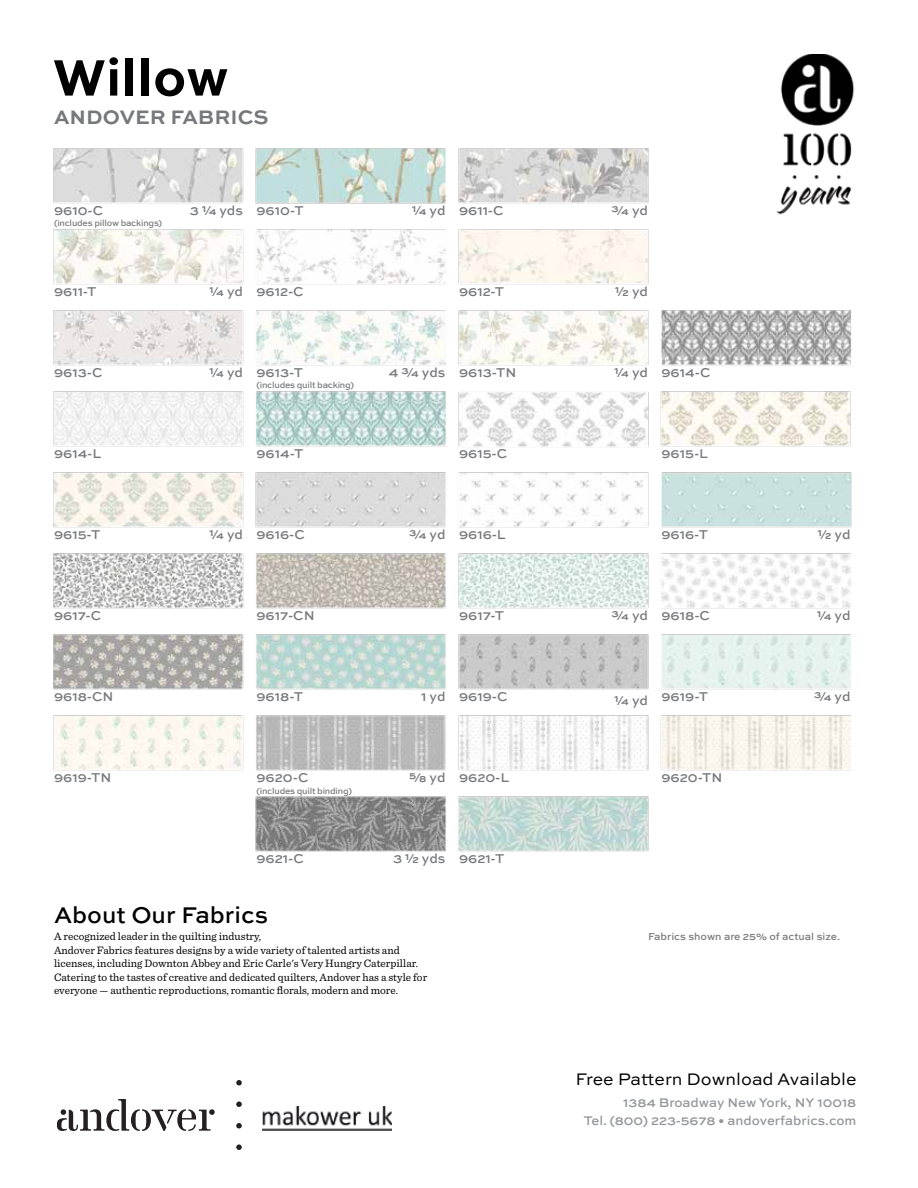
<style>
.page{position:relative;width:918px;height:1188px;background:#fff}
.page>*{position:absolute;margin:0;border:0;box-sizing:border-box;transform-origin:0 0}
.t1{font:700 54px "Sweet Sans Pro";color:#000}
.t2{font:500 24px "Sweet Sans Pro";color:#000}
.t3{font:700 20.55px "Sweet Sans Pro";color:#77787b}
.t4{font:17.7px "Sweet Sans Pro";color:#000}
.t5{font:500 13.5px "Sweet Sans Pro";color:#77787b}
.t6{font:500 13.2px/18px "Sweet Sans Pro";color:#939598;text-align:right}
.t7{font:11.25px/13.5px "Sentinel";color:#000}
.t8{font:500 10.5px "Sweet Sans Pro";color:#77787b}
.t9{font:500 9px "Sweet Sans Pro";letter-spacing:-.025em;color:#77787b}
</style>
<div class="page">
<svg style="left:236px;top:1144px;width:6px;height:6px"></svg>
<img style="left:780px;top:54px;width:75px;height:81px">
<img style="left:53px;top:135px;width:799px;height:996px">
<h1 class="t1" style="left:52px;top:36px;width:178px">Willow</h1>
<h3 class="t3" style="left:54px;top:101px;width:216px">ANDOVER FABRICS</h3>
<p class="t5" style="left:190px;top:201px;width:55px">3 ¼ yds</p>
<p class="t5" style="left:412px;top:201px;width:35px">¼ yd</p>
<p class="t5" style="left:54px;top:201px;width:51px">9610-C</p>
<p class="t5" style="left:459px;top:201px;width:46px">9611-C</p>
<p class="t5" style="left:257px;top:201px;width:49px">9610-T</p>
<p class="t9" style="left:54px;top:216px;width:110px">(includes pillow backings)</p>
<p class="t5" style="left:612px;top:201px;width:38px">¾ yd</p>
<p class="t5" style="left:54px;top:282px;width:44px">9611-T</p>
<p class="t5" style="left:210px;top:282px;width:35px">¼ yd</p>
<p class="t5" style="left:257px;top:282px;width:49px">9612-C</p>
<p class="t5" style="left:459px;top:282px;width:47px">9612-T</p>
<p class="t5" style="left:615px;top:282px;width:34px">½ yd</p>
<p class="t5" style="left:210px;top:363px;width:35px">¼ yd</p>
<p class="t5" style="left:389px;top:363px;width:58px">4 ¾ yds</p>
<p class="t5" style="left:615px;top:363px;width:35px">¼ yd</p>
<p class="t5" style="left:54px;top:363px;width:50px">9613-C</p>
<p class="t5" style="left:662px;top:363px;width:51px">9614-C</p>
<p class="t5" style="left:257px;top:363px;width:48px">9613-T</p>
<p class="t5" style="left:459px;top:363px;width:59px">9613-TN</p>
<p class="t9" style="left:256px;top:378px;width:99px">(includes quilt backing)</p>
<p class="t5" style="left:54px;top:444px;width:49px">9614-L</p>
<p class="t5" style="left:257px;top:444px;width:49px">9614-T</p>
<p class="t5" style="left:459px;top:444px;width:50px">9615-C</p>
<p class="t5" style="left:662px;top:444px;width:48px">9615-L</p>
<p class="t5" style="left:210px;top:525px;width:35px">¼ yd</p>
<p class="t5" style="left:409px;top:525px;width:38px">¾ yd</p>
<p class="t5" style="left:54px;top:525px;width:48px">9615-T</p>
<p class="t5" style="left:257px;top:525px;width:50px">9616-C</p>
<p class="t5" style="left:459px;top:525px;width:48px">9616-L</p>
<p class="t5" style="left:662px;top:525px;width:48px">9616-T</p>
<p class="t5" style="left:612px;top:606px;width:38px">¾ yd</p>
<p class="t5" style="left:54px;top:606px;width:49px">9617-C</p>
<p class="t5" style="left:257px;top:606px;width:60px">9617-CN</p>
<p class="t5" style="left:459px;top:606px;width:47px">9617-T</p>
<p class="t5" style="left:662px;top:606px;width:50px">9618-C</p>
<p class="t5" style="left:54px;top:687px;width:61px">9618-CN</p>
<p class="t5" style="left:257px;top:687px;width:48px">9618-T</p>
<p class="t5" style="left:421px;top:687px;width:26px">1 yd</p>
<p class="t5" style="left:459px;top:687px;width:50px">9619-C</p>
<p class="t5" style="left:615px;top:690px;width:35px">¼ yd</p>
<p class="t5" style="left:662px;top:687px;width:48px">9619-T</p>
<p class="t5" style="left:54px;top:768px;width:59px">9619-TN</p>
<p class="t5" style="left:409px;top:768px;width:38px">5/8 yd</p>
<p class="t5" style="left:257px;top:768px;width:54px">9620-C</p>
<p class="t5" style="left:459px;top:768px;width:52px">9620-L</p>
<p class="t5" style="left:662px;top:768px;width:63px">9620-TN</p>
<p class="t9" style="left:256px;top:784px;width:97px">(includes quilt binding)</p>
<p class="t5" style="left:393px;top:849px;width:54px">3 ½ yds</p>
<p class="t5" style="left:257px;top:849px;width:49px">9621-C</p>
<p class="t5" style="left:459px;top:849px;width:47px">9621-T</p>
<p class="t5" style="left:818px;top:525px;width:34px">½ yd</p>
<p class="t5" style="left:817px;top:606px;width:35px">¼ yd</p>
<p class="t5" style="left:814px;top:687px;width:38px">¾ yd</p>
<h2 class="t2" style="left:54px;top:897px;width:216px">About Our Fabrics</h2>
<p class="t7" style="left:54px;top:929px;width:375px">A recognized leader in the quilting industry,<br>Andover Fabrics features designs by a wide variety of talented artists and licenses, including Downton Abbey and Eric Carle's Very Hungry Caterpillar.<br>Catering to the tastes of creative and dedicated quilters, Andover has a style for everyone — authentic reproductions, romantic florals, modern and more.</p>
<p class="t8" style="left:648px;top:928px;width:194px">Fabrics shown are 25% of actual size.</p>
<h3 class="t4" style="left:576px;top:1066px;width:283px">Free Pattern Download Available</h3>
<p class="t6" style="left:584px;top:1093px;width:274px">1384 Broadway New York, NY 10018<br>Tel. (800) 223-5678 • andoverfabrics.com</p>
</div>
